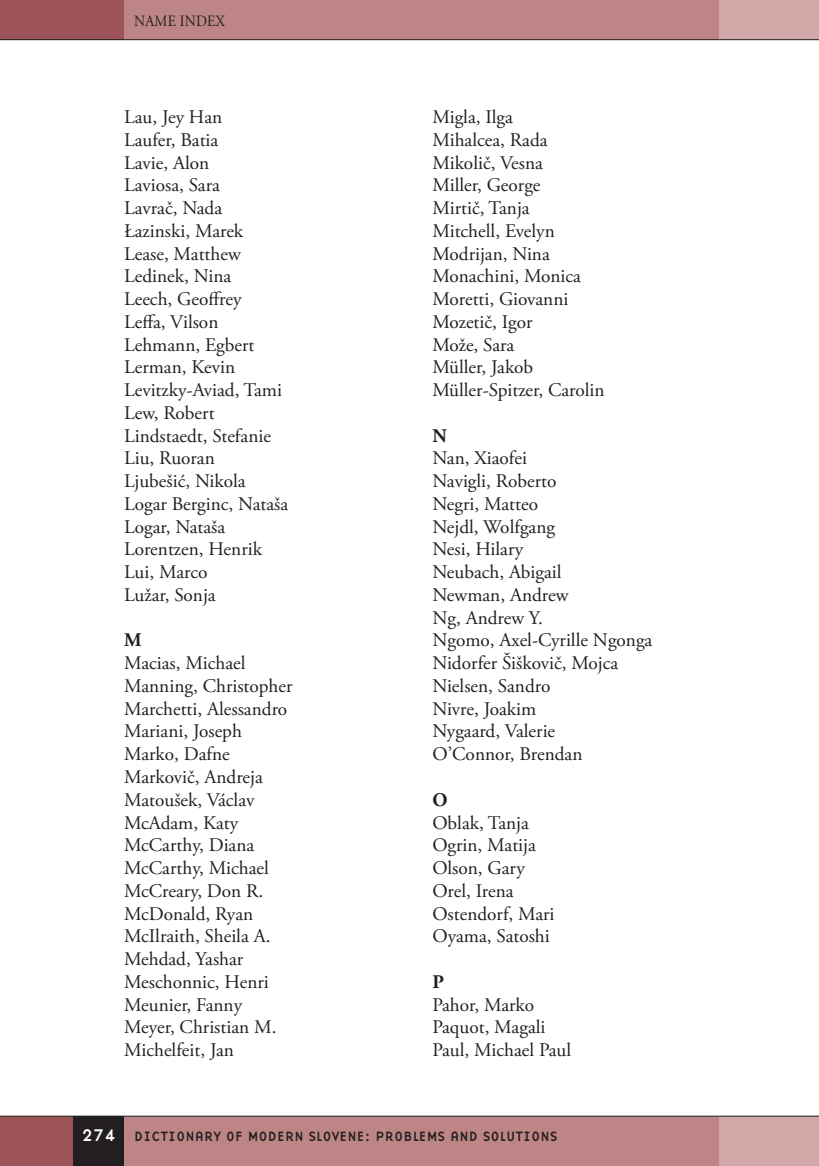
<style>
.page{position:relative;width:819px;height:1166px;background:#fff}
.page>*{position:absolute;margin:0;border:0;box-sizing:border-box;transform-origin:0 0}
.t1{font:19.25px "Adobe Garamond Pro";letter-spacing:-.01em;color:#231f20}
.t2{font:700 19.25px "Adobe Garamond Pro";color:#231f20}
.t3{font:15.75px "Adobe Garamond Pro";letter-spacing:.015em;color:#231f20;scale:.9 1}
.t4{font:14px "Base Nine";color:#231f20}
.s1{font-size:17.5px;color:#fff}
</style>
<div class="page">
<div style="left:124px;top:1116px;width:620px;height:50px;background:#be8587"></div>
<div style="left:719px;top:1116px;width:100px;height:50px;background:#d2a7a8"></div>
<div style="left:122px;top:0;width:597px;height:40px;background:#be8587"></div>
<div style="left:719px;top:0;width:100px;height:40px;background:#d2a7a8"></div>
<div style="left:0;top:1116px;width:74px;height:50px;background:#9d5458"></div>
<div style="left:74px;top:1116px;width:50px;height:50px;background:#231f20"></div>
<div style="left:0;top:0;width:124px;height:40px;background:#9d5458"></div>
<hr style="left:0;top:39px;width:819px;height:1px;background:#231f20">
<hr style="left:0;top:1116px;width:819px;height:1px;background:#231f20">
<p class="t3" style="left:134px;top:11px;width:102px">NAME INDEX</p>
<p class="t1" style="left:124px;top:105px;width:100px">Lau, Jey Han</p>
<p class="t1" style="left:124px;top:128px;width:96px">Laufer, Batia</p>
<p class="t1" style="left:124px;top:151px;width:87px">Lavie, Alon</p>
<p class="t1" style="left:124px;top:174px;width:97px">Laviosa, Sara</p>
<p class="t1" style="left:124px;top:196px;width:100px">Lavrač, Nada</p>
<p class="t1" style="left:124px;top:219px;width:121px">Łazinski, Marek</p>
<p class="t1" style="left:124px;top:242px;width:118px">Lease, Matthew</p>
<p class="t1" style="left:124px;top:265px;width:109px">Ledinek, Nina</p>
<p class="t1" style="left:124px;top:287px;width:119px">Leech, Geoffrey</p>
<p class="t1" style="left:124px;top:310px;width:96px">Leffa, Vilson</p>
<p class="t1" style="left:124px;top:333px;width:132px">Lehmann, Egbert</p>
<p class="t1" style="left:124px;top:356px;width:113px">Lerman, Kevin</p>
<p class="t1" style="left:124px;top:378px;width:159px">Levitzky-Aviad, Tami</p>
<p class="t1" style="left:124px;top:401px;width:92px">Lew, Robert</p>
<p class="t1" style="left:124px;top:424px;width:148px">Lindstaedt, Stefanie</p>
<p class="t1" style="left:124px;top:447px;width:92px">Liu, Ruoran</p>
<p class="t1" style="left:124px;top:469px;width:123px">Ljubešić, Nikola</p>
<p class="t1" style="left:124px;top:492px;width:166px">Logar Berginc, Nataša</p>
<p class="t1" style="left:124px;top:515px;width:103px">Logar, Nataša</p>
<p class="t1" style="left:124px;top:538px;width:140px">Lorentzen, Henrik</p>
<p class="t1" style="left:124px;top:560px;width:85px">Lui, Marco</p>
<p class="t1" style="left:124px;top:583px;width:93px">Lužar, Sonja</p>
<p class="t2" style="left:124px;top:629px;width:19px">M</p>
<p class="t1" style="left:124px;top:651px;width:123px">Macias, Michael</p>
<p class="t1" style="left:124px;top:674px;width:170px">Manning, Christopher</p>
<p class="t1" style="left:124px;top:697px;width:165px">Marchetti, Alessandro</p>
<p class="t1" style="left:124px;top:720px;width:119px">Mariani, Joseph</p>
<p class="t1" style="left:124px;top:742px;width:107px">Marko, Dafne</p>
<p class="t1" style="left:124px;top:765px;width:140px">Markovič, Andreja</p>
<p class="t1" style="left:124px;top:788px;width:132px">Matoušek, Václav</p>
<p class="t1" style="left:124px;top:811px;width:116px">McAdam, Katy</p>
<p class="t1" style="left:124px;top:833px;width:132px">McCarthy, Diana</p>
<p class="t1" style="left:124px;top:856px;width:146px">McCarthy, Michael</p>
<p class="t1" style="left:124px;top:879px;width:141px">McCreary, Don R.</p>
<p class="t1" style="left:124px;top:902px;width:131px">McDonald, Ryan</p>
<p class="t1" style="left:124px;top:924px;width:148px">McIlraith, Sheila A.</p>
<p class="t1" style="left:124px;top:947px;width:121px">Mehdad, Yashar</p>
<p class="t1" style="left:124px;top:970px;width:146px">Meschonnic, Henri</p>
<p class="t1" style="left:124px;top:993px;width:119px">Meunier, Fanny</p>
<p class="t1" style="left:124px;top:1015px;width:154px">Meyer, Christian M.</p>
<p class="t1" style="left:124px;top:1038px;width:111px">Michelfeit, Jan</p>
<p class="t1" style="left:432px;top:105px;width:82px">Migla, Ilga</p>
<p class="t1" style="left:432px;top:128px;width:117px">Mihalcea, Rada</p>
<p class="t1" style="left:432px;top:151px;width:112px">Mikolič, Vesna</p>
<p class="t1" style="left:432px;top:174px;width:110px">Miller, George</p>
<p class="t1" style="left:432px;top:196px;width:99px">Mirtič, Tanja</p>
<p class="t1" style="left:432px;top:219px;width:124px">Mitchell, Evelyn</p>
<p class="t1" style="left:432px;top:242px;width:119px">Modrijan, Nina</p>
<p class="t1" style="left:432px;top:265px;width:150px">Monachini, Monica</p>
<p class="t1" style="left:432px;top:287px;width:137px">Moretti, Giovanni</p>
<p class="t1" style="left:432px;top:310px;width:102px">Mozetič, Igor</p>
<p class="t1" style="left:432px;top:333px;width:84px">Može, Sara</p>
<p class="t1" style="left:432px;top:356px;width:102px">Müller, Jakob</p>
<p class="t1" style="left:432px;top:378px;width:174px">Müller-Spitzer, Carolin</p>
<p class="t2" style="left:432px;top:424px;width:16px">N</p>
<p class="t1" style="left:432px;top:447px;width:96px">Nan, Xiaofei</p>
<p class="t1" style="left:432px;top:469px;width:126px">Navigli, Roberto</p>
<p class="t1" style="left:432px;top:492px;width:107px">Negri, Matteo</p>
<p class="t1" style="left:432px;top:515px;width:124px">Nejdl, Wolfgang</p>
<p class="t1" style="left:432px;top:538px;width:92px">Nesi, Hilary</p>
<p class="t1" style="left:432px;top:560px;width:131px">Neubach, Abigail</p>
<p class="t1" style="left:432px;top:583px;width:138px">Newman, Andrew</p>
<p class="t1" style="left:432px;top:606px;width:112px">Ng, Andrew Y.</p>
<p class="t1" style="left:432px;top:629px;width:222px">Ngomo, Axel-Cyrille Ngonga</p>
<p class="t1" style="left:432px;top:651px;width:187px">Nidorfer Šiškovič, Mojca</p>
<p class="t1" style="left:432px;top:674px;width:120px">Nielsen, Sandro</p>
<p class="t1" style="left:432px;top:697px;width:105px">Nivre, Joakim</p>
<p class="t1" style="left:432px;top:720px;width:124px">Nygaard, Valerie</p>
<p class="t1" style="left:432px;top:742px;width:152px">O’Connor, Brendan</p>
<p class="t2" style="left:432px;top:788px;width:17px">O</p>
<p class="t1" style="left:432px;top:811px;width:98px">Oblak, Tanja</p>
<p class="t1" style="left:432px;top:833px;width:105px">Ogrin, Matija</p>
<p class="t1" style="left:432px;top:856px;width:94px">Olson, Gary</p>
<p class="t1" style="left:432px;top:879px;width:83px">Orel, Irena</p>
<p class="t1" style="left:432px;top:902px;width:124px">Ostendorf, Mari</p>
<p class="t1" style="left:432px;top:924px;width:119px">Oyama, Satoshi</p>
<p class="t2" style="left:432px;top:970px;width:13px">P</p>
<p class="t1" style="left:432px;top:993px;width:103px">Pahor, Marko</p>
<p class="t1" style="left:432px;top:1015px;width:115px">Paquot, Magali</p>
<p class="t1" style="left:432px;top:1038px;width:140px">Paul, Michael Paul</p>
<p class="t4" style="left:81px;top:1126px;width:477px"><span class="s1">274</span> DICTIONARY OF MODERN SLOVENE: PROBLEMS AND SOLUTIONS</p>
</div>
